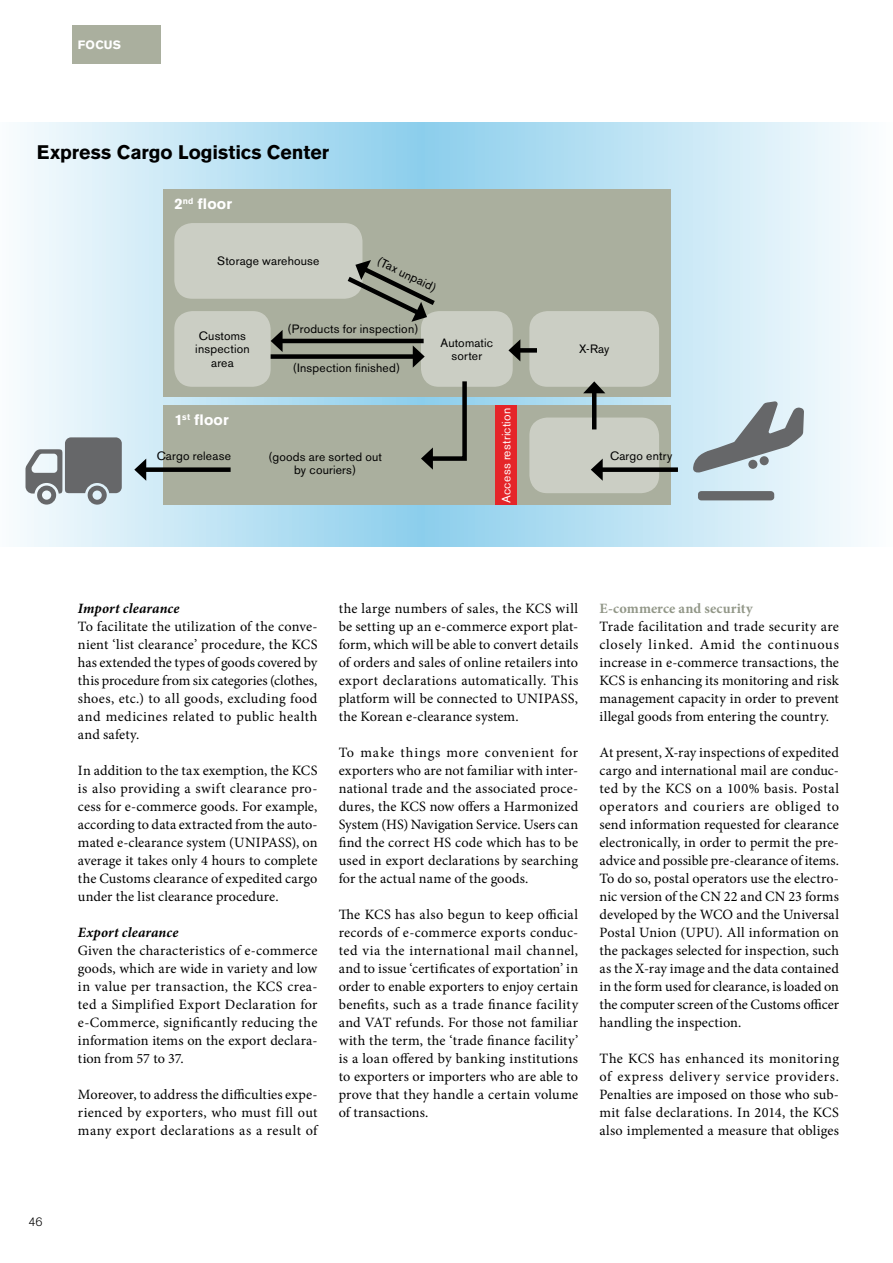
<style>
.page{position:relative;width:893px;height:1263px;background:#fff}
.page>*{position:absolute;margin:0;border:0;box-sizing:border-box;transform-origin:0 0}
.t1{font:700 19.5px "Akzidenz Grotesk BE";color:#000}
.t2{font:700 15px "Akzidenz Grotesk BE";letter-spacing:.005em;color:#fff}
.Body{font:14.25px/18px "Minion Pro";letter-spacing:.015em;color:#000;text-align:justify}
.Intertitre2{font:italic 700 14.25px "Minion Pro";letter-spacing:.01em;color:#000}
.Intertitre{font:700 14.25px "Minion Pro";letter-spacing:.01em;color:#929788}
.t3{font:12px/13.5px "Akzidenz Grotesk BE";letter-spacing:.015em;color:#000;text-align:center}
.t4{font:12px "Akzidenz Grotesk BE";letter-spacing:.02em;color:#fff}
.t5{font:700 12px "Akzidenz Grotesk BE";letter-spacing:.02em;color:#fff}
.t6{font:300 12px "Akzidenz Grotesk BE";color:#000}
</style>
<div class="page">
<svg style="left:20px;top:122px;width:838px;height:424px;background:#cee9f6"></svg>
<div style="left:164px;top:406px;width:507px;height:99px;background:#aaaf9e"></div>
<div style="left:164px;top:190px;width:507px;height:207px;background:#aaaf9e"></div>
<div style="left:529px;top:417px;width:130px;height:76px;background:#cbcec4;border-radius:18px"></div>
<div style="left:529px;top:311px;width:130px;height:76px;background:#cbcec4;border-radius:18px"></div>
<div style="left:421px;top:311px;width:92px;height:76px;background:#cbcec4;border-radius:18px"></div>
<div style="left:174px;top:311px;width:97px;height:76px;background:#cbcec4;border-radius:18px"></div>
<div style="left:174px;top:223px;width:188px;height:76px;background:#cbcec4;border-radius:18px"></div>
<svg style="left:693px;top:401px;width:111px;height:99px;background:#b1bfc6"></svg>
<svg style="left:26px;top:437px;width:96px;height:68px;background:#93989b"></svg>
<div style="left:495px;top:406px;width:22px;height:99px;background:#e52529"></div>
<div style="left:599px;top:467px;width:79px;height:5px;background:#000"></div>
<svg style="left:591px;top:459px;width:12px;height:22px"></svg>
<div style="left:142px;top:467px;width:89px;height:5px;background:#000"></div>
<svg style="left:134px;top:459px;width:12px;height:22px"></svg>
<div style="left:516px;top:348px;width:21px;height:5px;background:#000"></div>
<svg style="left:508px;top:339px;width:12px;height:22px"></svg>
<hr style="left:592px;top:389px;width:4px;height:40px;background:#000">
<svg style="left:583px;top:381px;width:22px;height:12px"></svg>
<svg style="left:421px;top:378px;width:48px;height:92px"></svg>
<hr style="left:278px;top:339px;width:146px;height:4px;background:#000">
<svg style="left:271px;top:330px;width:12px;height:22px"></svg>
<svg style="left:345px;top:260px;width:92px;height:62px"></svg>
<div style="left:271px;top:354px;width:146px;height:5px;background:#000"></div>
<svg style="left:413px;top:346px;width:12px;height:22px"></svg>
<div style="left:72px;top:25px;width:89px;height:39px;background:#aaaf9e"></div>
<p class="t5" style="left:78px;top:38px;width:45px">FOCUS</p>
<p class="t1" style="left:37px;top:141px;width:294px">Express Cargo Logistics Center</p>
<p class="t2" style="left:174px;top:195px;width:59px">2<sup>nd</sup> floor</p>
<p class="t3" style="left:381px;top:254px;width:66px;rotate:26deg">(Tax unpaid)</p>
<p class="t3" style="left:287px;top:322px;width:132px">(Products for inspection)</p>
<p class="t3" style="left:293px;top:361px;width:109px">(Inspection finished)</p>
<p class="t3" style="left:217px;top:254px;width:104px">Storage warehouse</p>
<p class="t3" style="left:195px;top:329px;width:56px">Customs inspection area</p>
<p class="t3" style="left:440px;top:336px;width:54px">Automatic sorter</p>
<p class="t3" style="left:579px;top:342px;width:32px">X-Ray</p>
<p class="t4" style="left:499px;top:503px;width:97px;rotate:-90deg">Access restriction</p>
<p class="t2" style="left:174px;top:411px;width:56px">1<sup>st</sup> floor</p>
<p class="t3" style="left:157px;top:449px;width:76px">Cargo release</p>
<p class="t3" style="left:610px;top:449px;width:64px">Cargo entry</p>
<p class="t3" style="left:268px;top:450px;width:115px">(goods are sorted out by couriers)</p>
<p class="t6" style="left:28px;top:1215px;width:16px">46</p>
<p class="Intertitre2" style="left:78px;top:598px;width:103px">Import clearance</p>
<p class="Body" style="left:78px;top:617px;width:241px">To facilitate the utilization of the conve&shy;nient ‘list clearance’ procedure, the KCS has extended the types of goods covered by this procedure from six categories (clothes, shoes, etc.) to all goods, excluding food and medicines related to public health and safety.</p>
<p class="Body" style="left:78px;top:761px;width:241px">In addition to the tax exemption, the KCS is also providing a swift clearance pro&shy;cess for e-commerce goods. For example, according to data extracted from the auto&shy;mated e-clearance system (UNIPASS), on average it takes only 4 hours to complete the Customs clearance of expedited cargo under the list clearance procedure.</p>
<p class="Intertitre2" style="left:78px;top:922px;width:102px">Export clearance</p>
<p class="Body" style="left:78px;top:941px;width:241px">Given the characteristics of e-commerce goods, which are wide in variety and low in value per transaction, the KCS crea&shy;ted a Simplified Export Declaration for e-Commerce, significantly reducing the information items on the export declara&shy;tion from 57 to 37.</p>
<p class="Body" style="left:78px;top:1085px;width:241px">Moreover, to address the difficulties expe&shy;rienced by exporters, who must fill out many export declarations as a result of</p>
<p class="Body" style="left:339px;top:599px;width:241px">the large numbers of sales, the KCS will be setting up an e-commerce export plat&shy;form, which will be able to convert details of orders and sales of online retailers into export declarations automatically. This platform will be connected to UNIPASS, the Korean e-clearance system.</p>
<p class="Body" style="left:339px;top:743px;width:241px">To make things more convenient for exporters who are not familiar with inter&shy;national trade and the associated proce&shy;dures, the KCS now offers a Harmonized System (HS) Navigation Service. Users can find the correct HS code which has to be used in export declarations by searching for the actual name of the goods.</p>
<p class="Body" style="left:339px;top:905px;width:241px">The KCS has also begun to keep official records of e-commerce exports conduc&shy;ted via the international mail channel, and to issue ‘certificates of exportation’ in order to enable exporters to enjoy certain benefits, such as a trade finance facility and VAT refunds. For those not familiar with the term, the ‘trade finance facility’ is a loan offered by banking institutions to exporters or importers who are able to prove that they handle a certain volume of transactions.</p>
<p class="Intertitre" style="left:599px;top:598px;width:155px">E-commerce and security</p>
<p class="Body" style="left:599px;top:617px;width:241px">Trade facilitation and trade security are closely linked. Amid the continuous increase in e-commerce transactions, the KCS is enhancing its monitoring and risk management capacity in order to prevent illegal goods from entering the country.</p>
<p class="Body" style="left:599px;top:743px;width:241px">At present, X-ray inspections of expedited cargo and international mail are conduc&shy;ted by the KCS on a 100% basis. Postal operators and couriers are obliged to send information requested for clearance electronically, in order to permit the pre&shy;advice and possible pre-clearance of items.<br>To do so, postal operators use the electro&shy;nic version of the CN 22 and CN 23 forms developed by the WCO and the Universal Postal Union (UPU). All information on the packages selected for inspection, such as the X-ray image and the data contained in the form used for clearance, is loaded on the computer screen of the Customs officer handling the inspection.</p>
<p class="Body" style="left:599px;top:1049px;width:241px">The KCS has enhanced its monitoring of express delivery service providers.<br>Penalties are imposed on those who sub&shy;mit false declarations. In 2014, the KCS also implemented a measure that obliges</p>
</div>
